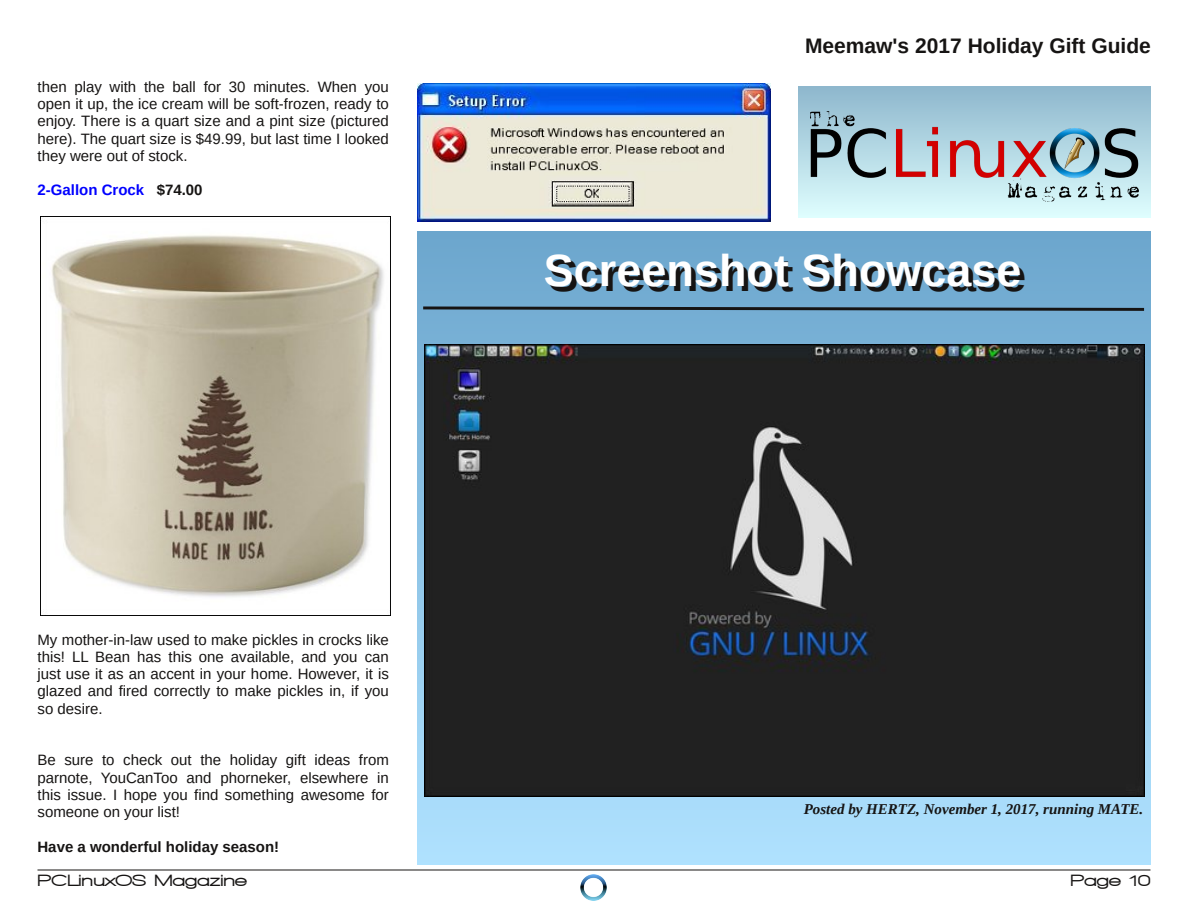
<style>
.page{position:relative;width:1188px;height:918px;background:#fff}
.page>*{position:absolute;margin:0;border:0;box-sizing:border-box;transform-origin:0 0}
.t1{font:700 45px "Liberation Sans";color:#161413}
.t2{font:700 21px "Liberation Sans";color:#161413}
.t3{font:900 16.5px "Walkway Expand";color:#161413}
.t4{font:15px/17.2px "Liberation Sans";color:#161413;text-align:justify}
.t5{font:italic 700 15px "Liberation Serif";color:#161413}
.t6{font:700 15px "Liberation Sans";color:#161413}
.t7{font:700 15px "Liberation Sans";color:#00f}
.s1{color:#161413}
</style>
<div class="page">
<hr style="left:38px;top:870px;width:1112px;height:1px;background:#161413">
<img style="left:580px;top:874px;width:27px;height:27px">
<img style="left:40px;top:217px;width:350px;height:399px">
<div style="left:417px;top:231px;width:733px;height:633px;background:linear-gradient(to bottom,#6ca6cd,#afe2ff)"></div>
<svg style="left:420px;top:305px;width:727px;height:7px;background:#4c6d82"></svg>
<img style="left:418px;top:84px;width:352px;height:138px">
<div style="left:798px;top:87px;width:352px;height:131px;background:linear-gradient(to bottom,#8cb4ca,#dcfbfb)"></div>
<img style="left:811px;top:111px;width:327px;height:90px">
<img style="left:424px;top:345px;width:720px;height:451px">
<p class="t4" style="left:38px;top:78px;width:353px">then play with the ball for 30 minutes. When you open it up, the ice cream will be soft-frozen, ready to enjoy. There is a quart size and a pint size (pictured here). The quart size is $49.99, but last time I looked they were out of stock.</p>
<p class="t7" style="left:38px;top:182px;width:167px">2-Gallon Crock <span class="s1">$74.00</span></p>
<p class="t4" style="left:38px;top:631px;width:353px">My mother-in-law used to make pickles in crocks like this! LL Bean has this one available, and you can just use it as an accent in your home. However, it is glazed and fired correctly to make pickles in, if you so desire.</p>
<p class="t4" style="left:38px;top:752px;width:353px">Be sure to check out the holiday gift ideas from parnote, YouCanToo and phorneker, elsewhere in this issue. I hope you find something awesome for someone on your list!</p>
<p class="t6" style="left:38px;top:838px;width:243px">Have a wonderful holiday season!</p>
<h2 class="t2" style="left:805px;top:34px;width:347px">Meemaw's 2017 Holiday Gift Guide</h2>
<h1 class="t1" style="left:548px;top:250px;width:479px">Screenshot Showcase</h1>
<p class="t5" style="left:804px;top:801px;width:341px">Posted by HERTZ, November 1, 2017, running MATE.</p>
<p class="t3" style="left:38px;top:871px;width:211px">PCLinuxOS Magazine</p>
<p class="t3" style="left:1071px;top:871px;width:82px">Page 10</p>
</div>
